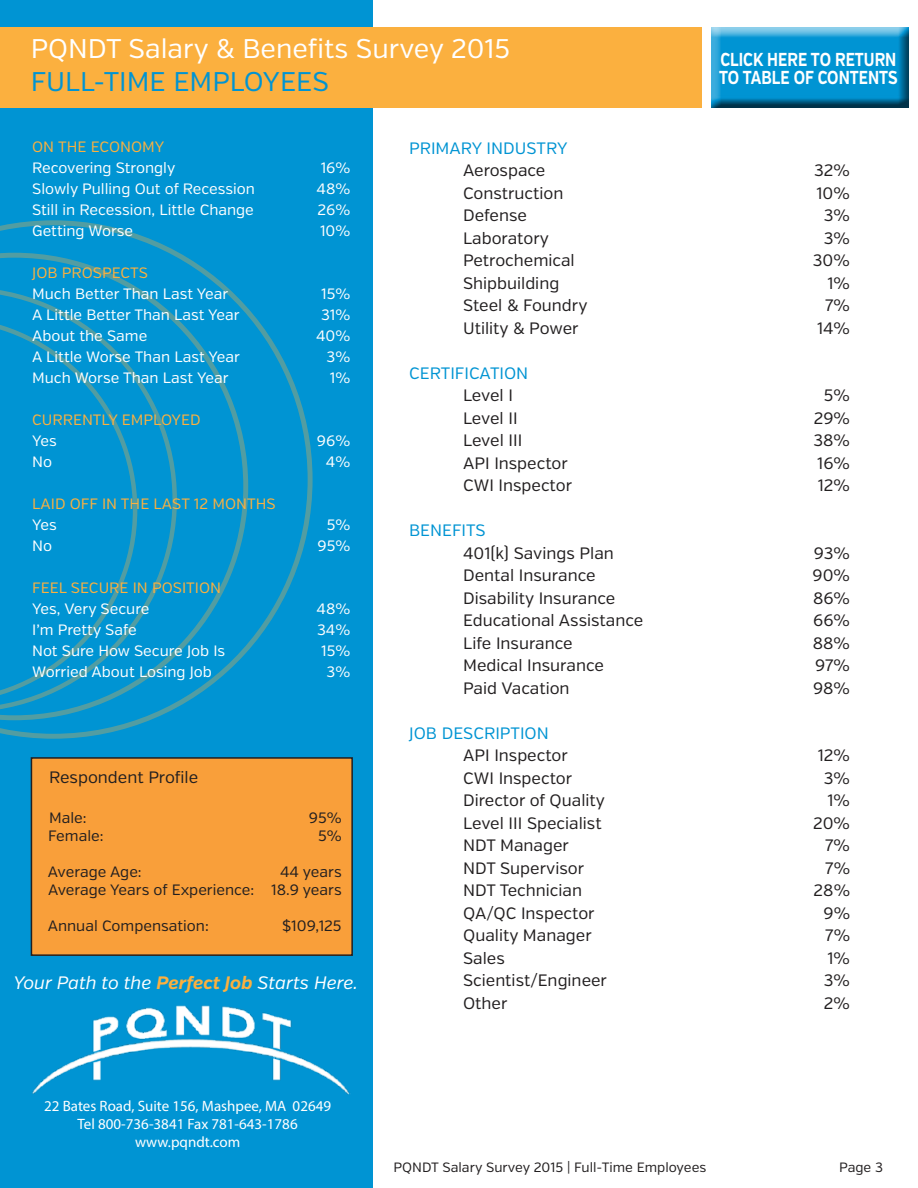
<style>
.page{position:relative;width:918px;height:1188px;background:#fff}
.page>*{position:absolute;margin:0;border:0;box-sizing:border-box;transform-origin:0 0}
.t1{font:27px "Verb";color:#fff}
.t2{font:27px "Verb";color:#0094d3}
.t3{font:700 18.75px/18px "Verb";color:#fff;scale:.8 1}
.t4{font:italic 18px "Verb";color:#fff}
.t5{font:16.5px "Verb";color:#221f20}
.t6{font:16.5px "Verb";color:#0094d3}
.t7{font:15px "Verb";color:#fff}
.t8{font:15px/18px "Verb";color:#221f20;text-align:right}
.t9{font:15px "Verb";color:#fbb03f}
.t10{font:15px/18px "Myriad Pro";color:#fff;text-align:center}
.t11{font:13.5px "Verb";color:#221f20}
.s1{font-weight:700;color:#fbb03f}
</style>
<div class="page">
<div style="left:0;top:0;width:373px;height:1188px;background:#0094d3"></div>
<div style="left:0;top:27px;width:701px;height:81px;background:#fbb03f"></div>
<svg style="left:0;top:220px;width:313px;height:519px"></svg>
<img style="left:32px;top:1005px;width:318px;height:90px">
<div style="left:710px;top:27px;width:199px;height:81px;background:#221f20;opacity:.75"></div>
<div style="left:31px;top:758px;width:321px;height:197px;background:#f99f3a"></div>
<div style="left:31px;top:757px;width:322px;height:199px;border:2px solid #221f20"></div>
<h1 class="t1" style="left:31px;top:33px;width:481px">PQNDT Salary &amp; Benefits Survey 2015</h1>
<h1 class="t2" style="left:31px;top:65px;width:300px">FULL-TIME EMPLOYEES</h1>
<p class="t3" style="left:719px;top:50px;width:225px">CLICK HERE TO RETURN<br>TO TABLE OF CONTENTS</p>
<p class="t9" style="left:32px;top:138px;width:134px">ON THE ECONOMY</p>
<p class="t7" style="left:32px;top:159px;width:145px">Recovering Strongly</p>
<p class="t7" style="left:321px;top:159px;width:31px">16%</p>
<p class="t7" style="left:32px;top:180px;width:224px">Slowly Pulling Out of Recession</p>
<p class="t7" style="left:317px;top:180px;width:35px">48%</p>
<p class="t7" style="left:32px;top:201px;width:223px">Still in Recession, Little Change</p>
<p class="t7" style="left:317px;top:201px;width:34px">26%</p>
<p class="t7" style="left:32px;top:222px;width:103px">Getting Worse</p>
<p class="t7" style="left:320px;top:222px;width:32px">10%</p>
<p class="t9" style="left:32px;top:264px;width:117px">JOB PROSPECTS</p>
<p class="t7" style="left:32px;top:285px;width:198px">Much Better Than Last Year</p>
<p class="t7" style="left:321px;top:285px;width:31px">15%</p>
<p class="t7" style="left:32px;top:306px;width:209px">A Little Better Than Last Year</p>
<p class="t7" style="left:321px;top:306px;width:31px">31%</p>
<p class="t7" style="left:32px;top:327px;width:117px">About the Same</p>
<p class="t7" style="left:316px;top:327px;width:36px">40%</p>
<p class="t7" style="left:32px;top:348px;width:209px">A Little Worse Than Last Year</p>
<p class="t7" style="left:327px;top:348px;width:25px">3%</p>
<p class="t7" style="left:32px;top:369px;width:198px">Much Worse Than Last Year</p>
<p class="t7" style="left:330px;top:369px;width:22px">1%</p>
<p class="t9" style="left:32px;top:411px;width:170px">CURRENTLY EMPLOYED</p>
<p class="t7" style="left:32px;top:432px;width:26px">Yes</p>
<p class="t7" style="left:317px;top:432px;width:35px">96%</p>
<p class="t7" style="left:32px;top:453px;width:21px">No</p>
<p class="t7" style="left:326px;top:453px;width:26px">4%</p>
<p class="t9" style="left:32px;top:495px;width:245px">LAID OFF IN THE LAST 12 MONTHS</p>
<p class="t7" style="left:32px;top:516px;width:26px">Yes</p>
<p class="t7" style="left:327px;top:516px;width:25px">5%</p>
<p class="t7" style="left:32px;top:537px;width:21px">No</p>
<p class="t7" style="left:318px;top:537px;width:34px">95%</p>
<p class="t9" style="left:32px;top:579px;width:190px">FEEL SECURE IN POSITION</p>
<p class="t7" style="left:32px;top:600px;width:119px">Yes, Very Secure</p>
<p class="t7" style="left:317px;top:600px;width:35px">48%</p>
<p class="t7" style="left:32px;top:621px;width:106px">I’m Pretty Safe</p>
<p class="t7" style="left:317px;top:621px;width:35px">34%</p>
<p class="t7" style="left:32px;top:642px;width:195px">Not Sure How Secure Job Is</p>
<p class="t7" style="left:321px;top:642px;width:31px">15%</p>
<p class="t7" style="left:32px;top:663px;width:181px">Worried About Losing Job</p>
<p class="t7" style="left:327px;top:663px;width:25px">3%</p>
<p class="t5" style="left:49px;top:768px;width:151px">Respondent Profile</p>
<p class="t8" style="left:49px;top:809px;width:39px">Male:</p>
<p class="t8" style="left:309px;top:809px;width:34px">95%</p>
<p class="t8" style="left:48px;top:827px;width:57px">Female:</p>
<p class="t8" style="left:318px;top:827px;width:25px">5%</p>
<p class="t8" style="left:48px;top:863px;width:95px">Average Age:</p>
<p class="t8" style="left:48px;top:863px;width:295px">44 years<br>Average Years of Experience: 18.9 years</p>
<p class="t8" style="left:48px;top:917px;width:162px">Annual Compensation:</p>
<p class="t8" style="left:282px;top:917px;width:61px">$109,125</p>
<p class="t4" style="left:13px;top:972px;width:346px">Your Path to the <span class="s1">Perfect Job</span> Starts Here.</p>
<p class="t10" style="left:44px;top:1097px;width:288px">22 Bates Road, Suite 156, Mashpee, MA 02649<br>Tel 800-736-3841 Fax 781-643-1786 www.pqndt.com</p>
<p class="t6" style="left:409px;top:138px;width:160px">PRIMARY INDUSTRY</p>
<p class="t5" style="left:463px;top:160px;width:84px">Aerospace</p>
<p class="t5" style="left:814px;top:160px;width:37px">32%</p>
<p class="t5" style="left:463px;top:183px;width:102px">Construction</p>
<p class="t5" style="left:817px;top:183px;width:35px">10%</p>
<p class="t5" style="left:463px;top:205px;width:66px">Defense</p>
<p class="t5" style="left:824px;top:205px;width:28px">3%</p>
<p class="t5" style="left:463px;top:228px;width:88px">Laboratory</p>
<p class="t5" style="left:824px;top:228px;width:28px">3%</p>
<p class="t5" style="left:463px;top:250px;width:113px">Petrochemical</p>
<p class="t5" style="left:813px;top:250px;width:39px">30%</p>
<p class="t5" style="left:463px;top:273px;width:98px">Shipbuilding</p>
<p class="t5" style="left:827px;top:273px;width:24px">1%</p>
<p class="t5" style="left:463px;top:295px;width:126px">Steel &amp; Foundry</p>
<p class="t5" style="left:825px;top:295px;width:26px">7%</p>
<p class="t5" style="left:463px;top:318px;width:117px">Utility &amp; Power</p>
<p class="t5" style="left:817px;top:318px;width:34px">14%</p>
<p class="t6" style="left:409px;top:363px;width:121px">CERTIFICATION</p>
<p class="t5" style="left:463px;top:386px;width:51px">Level I</p>
<p class="t5" style="left:824px;top:386px;width:27px">5%</p>
<p class="t5" style="left:463px;top:408px;width:56px">Level II</p>
<p class="t5" style="left:814px;top:408px;width:38px">29%</p>
<p class="t5" style="left:463px;top:431px;width:61px">Level III</p>
<p class="t5" style="left:813px;top:431px;width:38px">38%</p>
<p class="t5" style="left:463px;top:453px;width:106px">API Inspector</p>
<p class="t5" style="left:817px;top:453px;width:34px">16%</p>
<p class="t5" style="left:463px;top:476px;width:110px">CWI Inspector</p>
<p class="t5" style="left:818px;top:476px;width:34px">12%</p>
<p class="t6" style="left:409px;top:521px;width:78px">BENEFITS</p>
<p class="t5" style="left:463px;top:543px;width:152px">401(k) Savings Plan</p>
<p class="t5" style="left:814px;top:543px;width:38px">93%</p>
<p class="t5" style="left:463px;top:566px;width:134px">Dental Insurance</p>
<p class="t5" style="left:813px;top:566px;width:39px">90%</p>
<p class="t5" style="left:463px;top:588px;width:154px">Disability Insurance</p>
<p class="t5" style="left:813px;top:588px;width:38px">86%</p>
<p class="t5" style="left:463px;top:611px;width:182px">Educational Assistance</p>
<p class="t5" style="left:813px;top:611px;width:38px">66%</p>
<p class="t5" style="left:463px;top:633px;width:111px">Life Insurance</p>
<p class="t5" style="left:813px;top:633px;width:39px">88%</p>
<p class="t5" style="left:463px;top:656px;width:142px">Medical Insurance</p>
<p class="t5" style="left:815px;top:656px;width:36px">97%</p>
<p class="t5" style="left:463px;top:678px;width:108px">Paid Vacation</p>
<p class="t5" style="left:813px;top:678px;width:38px">98%</p>
<p class="t6" style="left:409px;top:723px;width:141px">JOB DESCRIPTION</p>
<p class="t5" style="left:463px;top:746px;width:106px">API Inspector</p>
<p class="t5" style="left:818px;top:746px;width:34px">12%</p>
<p class="t5" style="left:463px;top:768px;width:110px">CWI Inspector</p>
<p class="t5" style="left:824px;top:768px;width:28px">3%</p>
<p class="t5" style="left:463px;top:791px;width:143px">Director of Quality</p>
<p class="t5" style="left:828px;top:791px;width:24px">1%</p>
<p class="t5" style="left:463px;top:813px;width:140px">Level III Specialist</p>
<p class="t5" style="left:813px;top:813px;width:38px">20%</p>
<p class="t5" style="left:463px;top:836px;width:107px">NDT Manager</p>
<p class="t5" style="left:825px;top:836px;width:26px">7%</p>
<p class="t5" style="left:463px;top:858px;width:122px">NDT Supervisor</p>
<p class="t5" style="left:825px;top:858px;width:26px">7%</p>
<p class="t5" style="left:463px;top:881px;width:120px">NDT Technician</p>
<p class="t5" style="left:814px;top:881px;width:38px">28%</p>
<p class="t5" style="left:463px;top:903px;width:133px">QA/QC Inspector</p>
<p class="t5" style="left:824px;top:903px;width:28px">9%</p>
<p class="t5" style="left:463px;top:926px;width:130px">Quality Manager</p>
<p class="t5" style="left:825px;top:926px;width:26px">7%</p>
<p class="t5" style="left:463px;top:948px;width:43px">Sales</p>
<p class="t5" style="left:827px;top:948px;width:24px">1%</p>
<p class="t5" style="left:463px;top:970px;width:145px">Scientist/Engineer</p>
<p class="t5" style="left:824px;top:970px;width:28px">3%</p>
<p class="t5" style="left:463px;top:993px;width:46px">Other</p>
<p class="t5" style="left:824px;top:993px;width:28px">2%</p>
<p class="t11" style="left:394px;top:1159px;width:314px">PQNDT Salary Survey 2015 | Full-Time Employees</p>
<p class="t11" style="left:839px;top:1159px;width:46px">Page 3</p>
</div>
